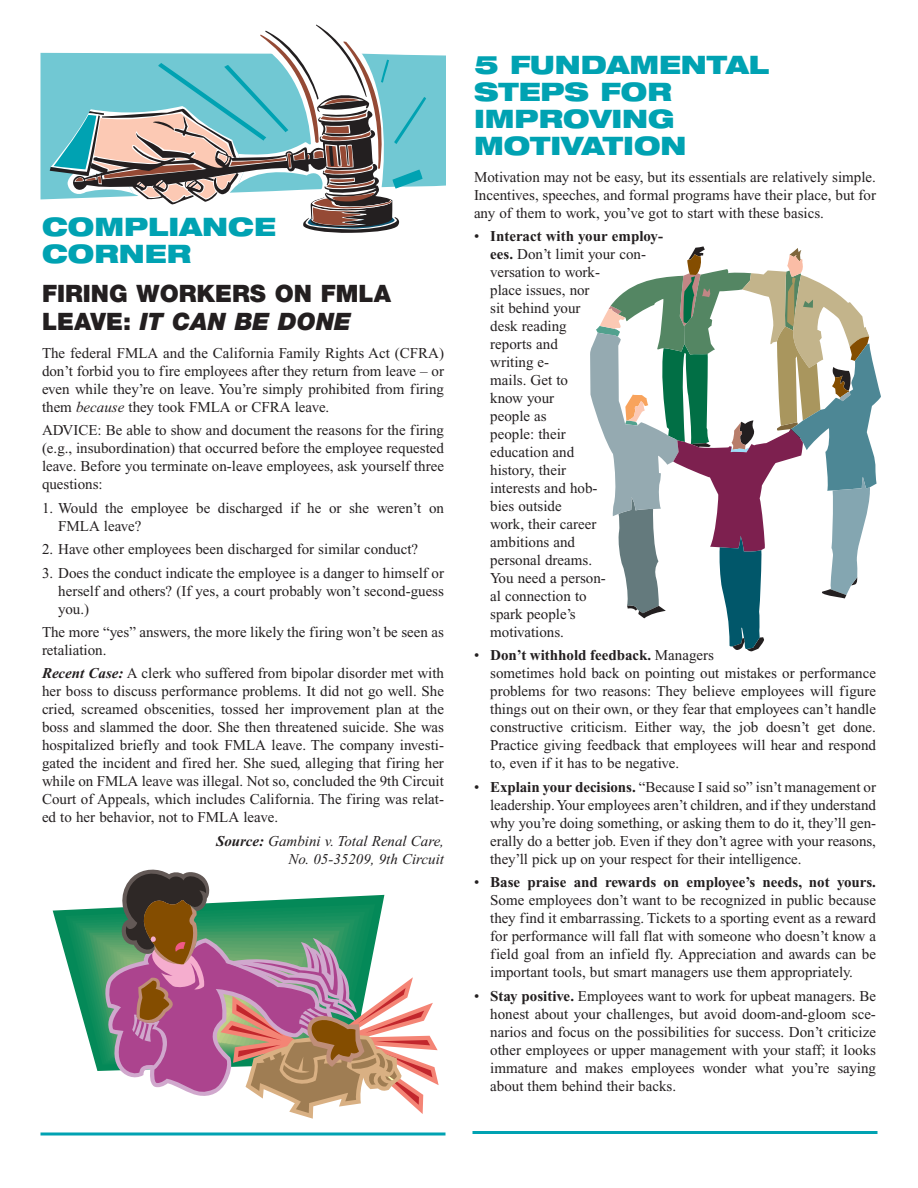
<style>
.page{position:relative;width:918px;height:1188px;background:#fff}
.page>*{position:absolute;margin:0;border:0;box-sizing:border-box;transform-origin:0 0}
.t1{font:900 expanded 25.5px/27px "Helvetica Neue";color:#00a2b2}
.t2{font:900 24px/28.8px "Helvetica Neue";color:#231f20}
.t3{font:15px/18px "Times New Roman";color:#231f20;text-align:justify}
.t4{font:italic 15px/18px "Times New Roman";color:#231f20;text-align:right}
.s1{font-style:italic}
.s2{font-weight:700;font-style:italic}
.s3{font-weight:700}
</style>
<div class="page">
<svg style="left:40px;top:53px;width:406px;height:146px;background:#7dccd6"></svg>
<svg style="left:50px;top:25px;width:376px;height:208px"></svg>
<hr style="left:472px;top:1131px;width:405px;height:3px;background:#00a2b2">
<svg style="left:76px;top:870px;width:363px;height:249px"></svg>
<svg style="left:40px;top:1132px;width:406px;height:4px;background:#3fb9c5"></svg>
<svg style="left:590px;top:246px;width:291px;height:405px"></svg>
<h1 class="t1" style="left:42px;top:216px;width:235px">COMPLIANCE<br>CORNER</h1>
<h2 class="t2" style="left:42px;top:281px;width:351px">FIRING WORKERS ON FMLA<br>LEAVE: <span class="s1">IT CAN BE DONE</span></h2>
<p class="t3" style="left:42px;top:345px;width:404px">The federal FMLA and the California Family Rights Act (CFRA) don’t forbid you to fire employees after they return from leave – or even while they’re on leave. You’re simply prohibited from firing them <span class="s1">because</span> they took FMLA or CFRA leave.</p>
<p class="t3" style="left:42px;top:423px;width:404px">ADVICE: Be able to show and document the reasons for the firing (e.g., insubordination) that occurred before the employee requested leave. Before you terminate on-leave employees, ask yourself three questions:</p>
<p class="t3" style="left:58px;top:500px;width:387px;text-indent:-16px">1. Would the employee be discharged if he or she weren’t on<br>FMLA leave?</p>
<p class="t3" style="left:42px;top:542px;width:378px">2. Have other employees been discharged for similar conduct?</p>
<p class="t3" style="left:58px;top:565px;width:387px;text-indent:-16px">3. Does the conduct indicate the employee is a danger to himself or herself and others? (If yes, a court probably won’t second-guess you.)</p>
<p class="t3" style="left:42px;top:624px;width:404px">The more “yes” answers, the more likely the firing won’t be seen as retaliation.</p>
<p class="t3" style="left:42px;top:666px;width:404px"><span class="s2">Recent Case:</span> A clerk who suffered from bipolar disorder met with her boss to discuss performance problems. It did not go well. She cried, screamed obscenities, tossed her improvement plan at the boss and slammed the door. She then threatened suicide. She was hospitalized briefly and took FMLA leave. The company investi&shy;gated the incident and fired her. She sued, alleging that firing her while on FMLA leave was illegal. Not so, concluded the 9th Circuit Court of Appeals, which includes California. The firing was relat&shy;ed to her behavior, not to FMLA leave.</p>
<p class="t4" style="left:216px;top:833px;width:229px"><span class="s3">Source:</span> Gambini v. Total Renal Care,<br>No. 05-35209, 9th Circuit</p>
<h1 class="t1" style="left:474px;top:54px;width:297px">5 FUNDAMENTAL<br>STEPS FOR<br>IMPROVING<br>MOTIVATION</h1>
<p class="t3" style="left:474px;top:169px;width:404px">Motivation may not be easy, but its essentials are relatively simple.<br>Incentives, speeches, and formal programs have their place, but for any of them to work, you’ve got to start with these basics.</p>
<p class="t3" style="left:490px;top:228px;width:174px;text-align:left;text-indent:-16px">• <span class="s3">Interact with your employ&shy;ees.</span> Don’t limit your con&shy;versation to work-<br>place issues, nor<br>sit behind your<br>desk reading<br>reports and<br>writing e-<br>mails. Get to<br>know your<br>people as<br>people: their<br>education and<br>history, their<br>interests and hob-<br>bies outside<br>work, their career<br>ambitions and<br>personal dreams.<br>You need a person-<br>al connection to<br>spark people’s<br>motivations.</p>
<p class="t3" style="left:490px;top:648px;width:387px;text-align:left;text-indent:-16px">• <span class="s3">Don’t withhold feedback.</span> Managers<br>sometimes hold back on pointing out mistakes or performance problems for two reasons: They believe employees will figure things out on their own, or they fear that employees can’t handle constructive criticism. Either way, the job doesn’t get done.<br>Practice giving feedback that employees will hear and respond to, even if it has to be negative.</p>
<p class="t3" style="left:490px;top:779px;width:388px;text-indent:-16px">• <span class="s3">Explain your decisions.</span> “Because I said so” isn’t management or leadership. Your employees aren’t children, and if they understand why you’re doing something, or asking them to do it, they’ll gen&shy;erally do a better job. Even if they don’t agree with your reasons, they’ll pick up on your respect for their intelligence.</p>
<p class="t3" style="left:490px;top:875px;width:387px;text-indent:-16px">• <span class="s3">Base praise and rewards on employee’s needs, not yours.<br></span>Some employees don’t want to be recognized in public because they find it embarrassing. Tickets to a sporting event as a reward for performance will fall flat with someone who doesn’t know a field goal from an infield fly. Appreciation and awards can be important tools, but smart managers use them appropriately.</p>
<p class="t3" style="left:490px;top:988px;width:387px;text-indent:-16px">• <span class="s3">Stay positive.</span> Employees want to work for upbeat managers. Be honest about your challenges, but avoid doom-and-gloom sce&shy;narios and focus on the possibilities for success. Don’t criticize other employees or upper management with your staff; it looks immature and makes employees wonder what you’re saying about them behind their backs.</p>
</div>
